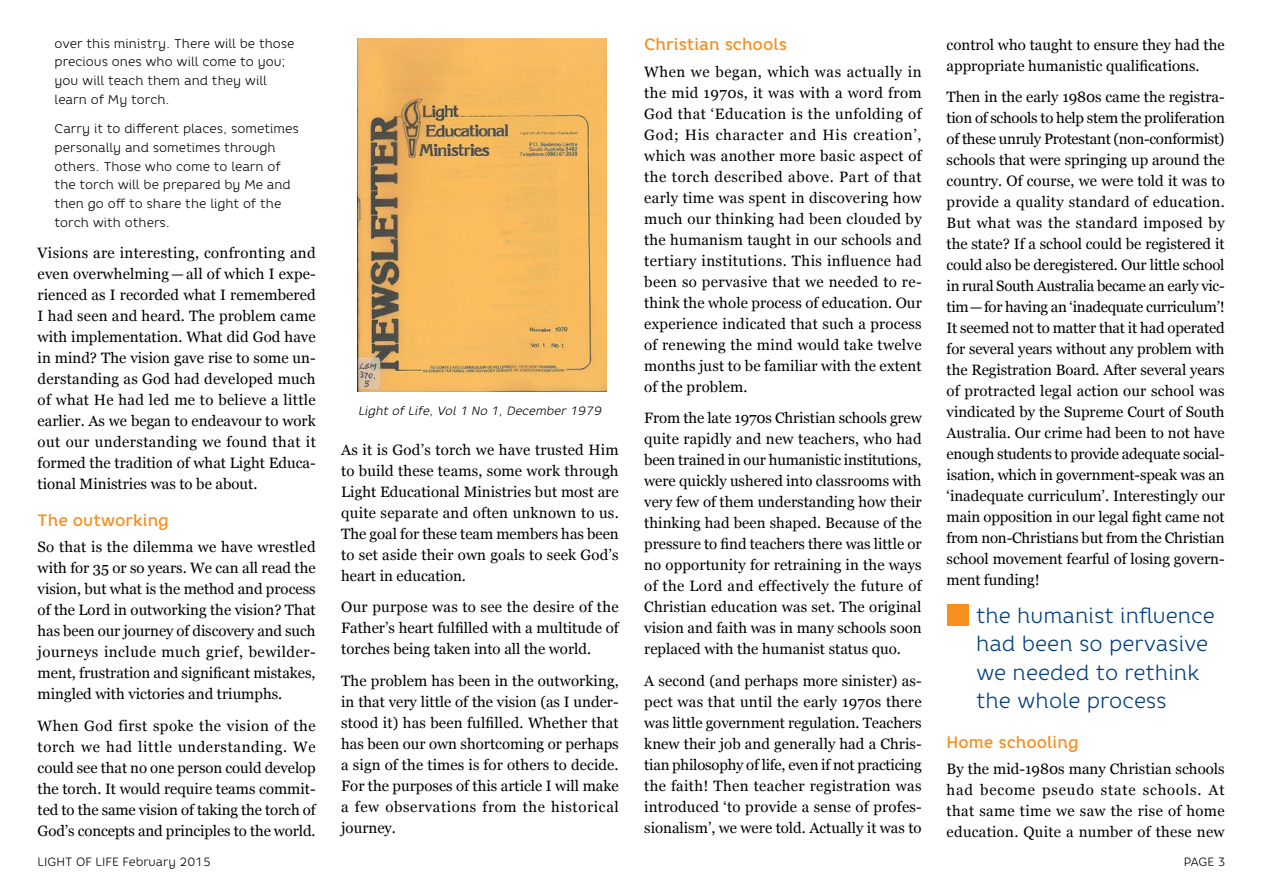
<style>
.page{position:relative;width:1263px;height:893px;background:#fff}
.page>*{position:absolute;margin:0;border:0;box-sizing:border-box;transform-origin:0 0}
.t1{font:300 21px/28.5px "Core Rhino 35";color:#003e7e}
.t2{font:500 16.5px "Core Rhino 55";color:#f78f1e}
.t3{font:15px/21px "Georgia";color:#000;text-align:justify}
.t4{font:300 12.75px/18.8px "Core Rhino 35";color:#000}
.t5{font:italic 300 12px "Core Rhino 35";color:#000}
.t6{font:300 12px "Core Rhino 35";color:#000}
</style>
<div class="page">
<div style="left:947px;top:604px;width:21px;height:21px;background:#f78f1e"></div>
<img style="left:357px;top:38px;width:249px;height:354px">
<p class="t4" style="left:55px;top:34px;width:241px">over this ministry. There will be those precious ones who will come to you; you will teach them and they will learn of My torch.</p>
<p class="t4" style="left:55px;top:119px;width:246px">Carry it to different places, sometimes personally and sometimes through others. Those who come to learn of the torch will be prepared by Me and then go off to share the light of the torch with others.</p>
<p class="t3" style="left:38px;top:243px;width:280px">Visions are interesting, confronting and even overwhelming — all of which I expe&shy;rienced as I recorded what I remembered I had seen and heard. The problem came with implementation. What did God have in mind? The vision gave rise to some un&shy;derstanding as God had developed much of what He had led me to believe a little earlier. As we began to endeavour to work out our understanding we found that it formed the tradition of what Light Educa&shy;tional Ministries was to be about.</p>
<p class="t2" style="left:38px;top:510px;width:133px">The outworking</p>
<p class="t3" style="left:38px;top:537px;width:280px">So that is the dilemma we have wrestled with for 35 or so years. We can all read the vision, but what is the method and process of the Lord in outworking the vision? That has been our journey of discovery and such journeys include much grief, bewilder&shy;ment, frustration and significant mistakes, mingled with victories and triumphs.</p>
<p class="t3" style="left:38px;top:715px;width:280px">When God first spoke the vision of the torch we had little understanding. We could see that no one person could develop the torch. It would require teams commit&shy;ted to the same vision of taking the torch of God’s concepts and principles to the world.</p>
<p class="t5" style="left:358px;top:403px;width:245px">Light of Life, Vol 1 No 1, December 1979</p>
<p class="t3" style="left:341px;top:439px;width:279px">As it is God’s torch we have trusted Him to build these teams, some work through Light Educational Ministries but most are quite separate and often unknown to us.<br>The goal for these team members has been to set aside their own goals to seek God’s heart in education.</p>
<p class="t3" style="left:341px;top:597px;width:279px">Our purpose was to see the desire of the Father’s heart fulfilled with a multitude of torches being taken into all the world.</p>
<p class="t3" style="left:341px;top:670px;width:279px">The problem has been in the outworking, in that very little of the vision (as I under&shy;stood it) has been fulfilled. Whether that has been our own shortcoming or perhaps a sign of the times is for others to decide.<br>For the purposes of this article I will make a few observations from the historical journey.</p>
<p class="t2" style="left:644px;top:34px;width:144px">Christian schools</p>
<p class="t3" style="left:644px;top:61px;width:279px">When we began, which was actually in the mid 1970s, it was with a word from God that ‘Education is the unfolding of God; His character and His creation’, which was another more basic aspect of the torch described above. Part of that early time was spent in discovering how much our thinking had been clouded by the humanism taught in our schools and tertiary institutions. This influence had been so pervasive that we needed to re&shy;think the whole process of education. Our experience indicated that such a process of renewing the mind would take twelve months just to be familiar with the extent of the problem.</p>
<p class="t3" style="left:644px;top:408px;width:279px">From the late 1970s Christian schools grew quite rapidly and new teachers, who had been trained in our humanistic institutions, were quickly ushered into classrooms with very few of them understanding how their thinking had been shaped. Because of the pressure to find teachers there was little or no opportunity for retraining in the ways of the Lord and effectively the future of Christian education was set. The original vision and faith was in many schools soon replaced with the humanist status quo.</p>
<p class="t3" style="left:644px;top:670px;width:279px">A second (and perhaps more sinister) as&shy;pect was that until the early 1970s there was little government regulation. Teachers knew their job and generally had a Chris&shy;tian philosophy of life, even if not practicing the faith! Then teacher registration was introduced ‘to provide a sense of profes&shy;sionalism’, we were told. Actually it was to</p>
<p class="t3" style="left:946px;top:34px;width:280px">control who taught to ensure they had the appropriate humanistic qualifications.</p>
<p class="t3" style="left:946px;top:87px;width:280px">Then in the early 1980s came the registra&shy;tion of schools to help stem the proliferation of these unruly Protestant (non-conformist) schools that were springing up around the country. Of course, we were told it was to provide a quality standard of education.<br>But what was the standard imposed by the state? If a school could be registered it could also be deregistered. Our little school in rural South Australia became an early vic&shy;tim—for having an ‘inadequate curriculum’!<br>It seemed not to matter that it had operated for several years without any problem with the Registration Board. After several years of protracted legal action our school was vindicated by the Supreme Court of South Australia. Our crime had been to not have enough students to provide adequate social&shy;isation, which in government-speak was an ‘inadequate curriculum’. Interestingly our main opposition in our legal fight came not from non-Christians but from the Christian school movement fearful of losing govern&shy;ment funding!</p>
<h1 class="t1" style="left:976px;top:601px;width:240px">the humanist influence had been so pervasive we needed to rethink the whole process</h1>
<p class="t2" style="left:946px;top:732px;width:133px">Home schooling</p>
<p class="t3" style="left:946px;top:759px;width:280px">By the mid-1980s many Christian schools had become pseudo state schools. At that same time we saw the rise of home education. Quite a number of these new</p>
<p class="t6" style="left:38px;top:855px;width:175px">LIGHT OF LIFE February 2015</p>
<p class="t6" style="left:1184px;top:855px;width:44px">PAGE 3</p>
</div>
